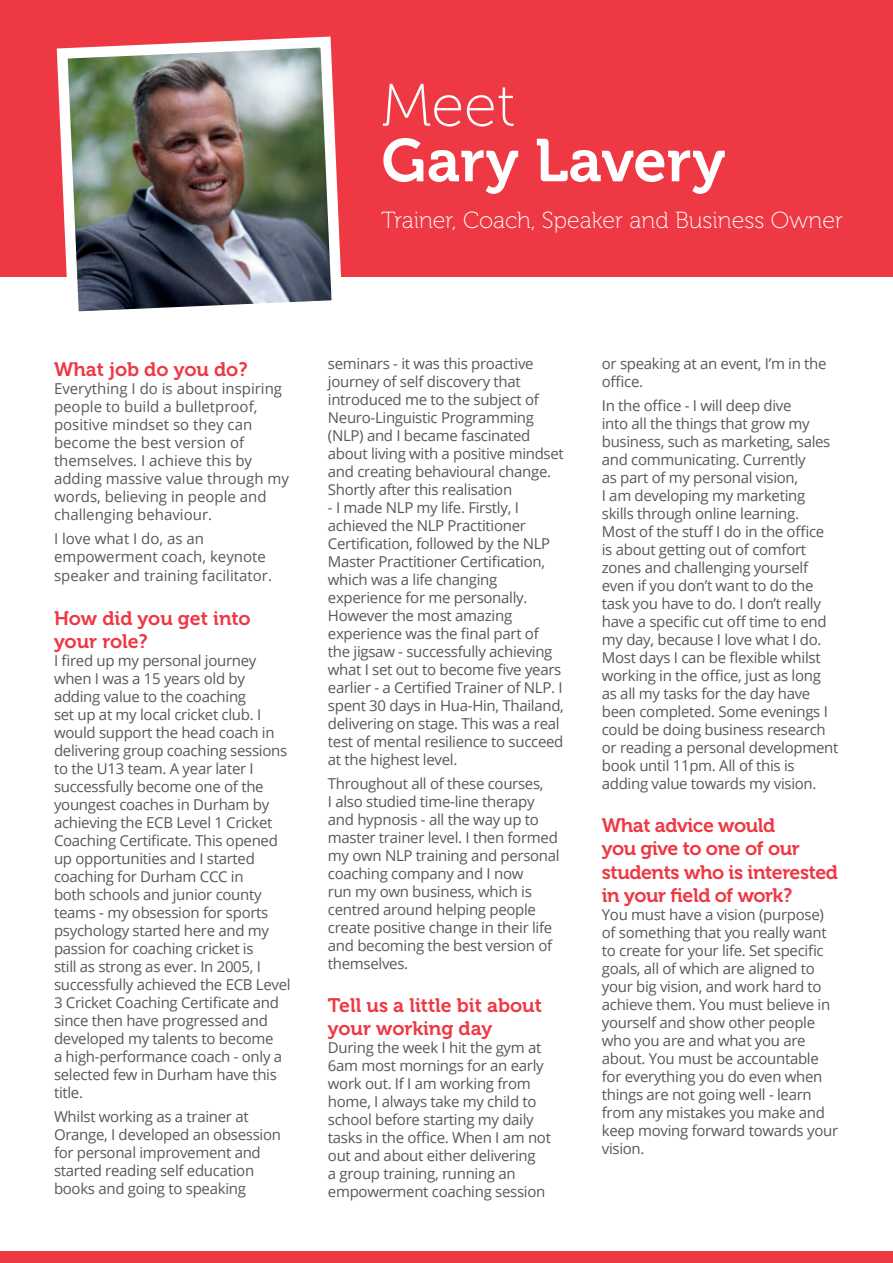
<style>
.page{position:relative;width:893px;height:1263px;background:#fff}
.page>*{position:absolute;margin:0;border:0;box-sizing:border-box;transform-origin:0 0}
.t1{font:60px "Museo 700";color:#fff}
.t2{font:60px "Museo 100";color:#fff}
.t3{font:23.25px "Museo 100";color:#fff}
.t4{font:19.5px/23.4px "Museo 700";color:#ee3844}
.t5{font:19.5px/23.4px "Museo 700";letter-spacing:-.02em;color:#ee3844}
.t6{font:15px/18px "Open Sans";letter-spacing:-.02em;color:#57585a}
.t7{font:15px/18px "Open Sans";color:#57585a}
</style>
<div class="page">
<div style="left:0;top:0;width:893px;height:276px;background:#ee3844"></div>
<div style="left:0;top:1252px;width:893px;height:11px;background:#ee3844"></div>
<img style="left:51px;top:36px;width:297px;height:276px">
<h1 class="t2" style="left:381px;top:73px;width:136px">Meet</h1>
<h1 class="t1" style="left:381px;top:127px;width:345px">Gary Lavery</h1>
<h2 class="t3" style="left:381px;top:208px;width:463px">Trainer, Coach, Speaker and Business Owner</h2>
<h3 class="t4" style="left:54px;top:357px;width:195px">What job do you do?</h3>
<p class="t7" style="left:54px;top:379px;width:236px">Everything I do is about inspiring people to build a bulletproof, positive mindset so they can become the best version of themselves. I achieve this by adding massive value through my words, believing in people and challenging behaviour.</p>
<p class="t7" style="left:54px;top:529px;width:213px">I love what I do, as an empowerment coach, keynote</p>
<p class="t7" style="left:54px;top:566px;width:219px">speaker and training facilitator.</p>
<h3 class="t4" style="left:54px;top:606px;width:198px">How did you get into your role?</h3>
<p class="t6" style="left:54px;top:651px;width:238px">I fired up my personal journey when I was a 15 years old by adding value to the coaching<br>set up at my local cricket club. I would support the head coach in delivering group coaching sessions to the U13 team. A year later I successfully become one of the youngest coaches in Durham by achieving the ECB Level 1 Cricket<br>Coaching Certificate. This opened up opportunities and I started coaching for Durham CCC in<br>both schools and junior county teams - my obsession for sports psychology started here and my passion for coaching cricket is<br>still as strong as ever. In 2005, I successfully achieved the ECB Level<br>3 Cricket Coaching Certificate and since then have progressed and developed my talents to become<br>a high-performance coach - only a selected few in Durham have this title.</p>
<p class="t6" style="left:54px;top:1107px;width:229px">Whilst working as a trainer at<br>Orange, I developed an obsession for personal improvement and started reading self education books and going to speaking</p>
<p class="t6" style="left:328px;top:354px;width:237px">seminars - it was this proactive journey of self discovery that introduced me to the subject of<br>Neuro-Linguistic Programming (NLP) and I became fascinated about living with a positive mindset and creating behavioural change.<br>Shortly after this realisation</p>
<p class="t6" style="left:328px;top:498px;width:238px">- I made NLP my life. Firstly, I achieved the NLP Practitioner<br>Certification, followed by the NLP<br>Master Practitioner Certification, which was a life changing experience for me personally.<br>However the most amazing experience was the final part of the jigsaw - successfully achieving what I set out to become five years earlier - a Certified Trainer of NLP. I spent 30 days in Hua-Hin, Thailand, delivering on stage. This was a real test of mental resilience to succeed at the highest level.</p>
<p class="t6" style="left:328px;top:774px;width:233px">Throughout all of these courses,<br>I also studied time-line therapy and hypnosis - all the way up to master trainer level. I then formed my own NLP training and personal coaching company and I now<br>run my own business, which is centred around helping people create positive change in their life and becoming the best version of themselves.</p>
<h3 class="t4" style="left:328px;top:994px;width:216px">Tell us a little bit about your working day</h3>
<p class="t6" style="left:328px;top:1038px;width:225px">During the week I hit the gym at<br>6am most mornings for an early work out. If I am working from home, I always take my child to school before starting my daily tasks in the office. When I am not out and about either delivering<br>a group training, running an empowerment coaching session</p>
<p class="t6" style="left:602px;top:354px;width:226px">or speaking at an event, I’m in the office.</p>
<p class="t6" style="left:602px;top:396px;width:238px">In the office - I will deep dive<br>into all the things that grow my business, such as marketing, sales and communicating. Currently<br>as part of my personal vision,<br>I am developing my marketing skills through online learning.<br>Most of the stuff I do in the office is about getting out of comfort zones and challenging yourself even if you don’t want to do the task you have to do. I don’t really have a specific cut off time to end my day, because I love what I do.<br>Most days I can be flexible whilst working in the office, just as long as all my tasks for the day have been completed. Some evenings I could be doing business research or reading a personal development book until 11pm. All of this is adding value towards my vision.</p>
<h3 class="t5" style="left:602px;top:814px;width:238px">What advice would<br>you give to one of our students who is interested in your field of work?</h3>
<p class="t6" style="left:602px;top:905px;width:238px">You must have a vision (purpose) of something that you really want to create for your life. Set specific goals, all of which are aligned to your big vision, and work hard to achieve them. You must believe in yourself and show other people who you are and what you are about. You must be accountable for everything you do even when things are not going well - learn from any mistakes you make and keep moving forward towards your vision.</p>
</div>
